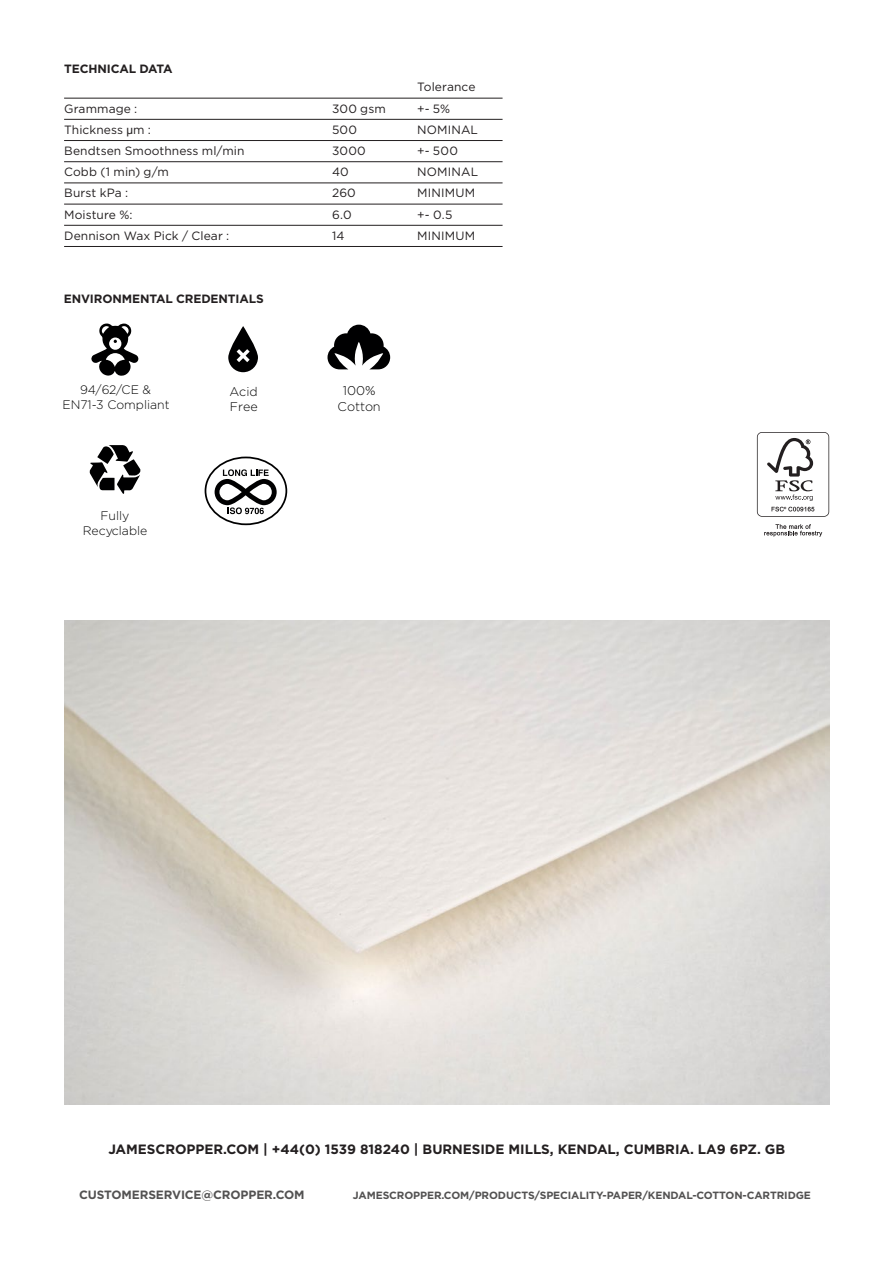
<style>
.page{position:relative;width:893px;height:1263px;background:#fff}
.page>*{position:absolute;margin:0;border:0;box-sizing:border-box;transform-origin:0 0}
.t1{font:700 13.5px "Gotham";letter-spacing:-.005em;color:#231f20}
.t2{font:300 12.75px/15.3px "Gotham";color:#000001;text-align:center}
.t3{font:300 12.45px/15px "Gotham";color:#000001}
.t4{font:300 12.3px/14.7px "Gotham";color:#000001;text-align:center}
.t5{font:12px "Gotham";letter-spacing:.01em;color:#231f20}
.t6{font:700 12px "Gotham";letter-spacing:-.01em;color:#231f20}
.t7{font:700 12px "Gotham";letter-spacing:-.01em;color:#535252}
.t8{font:700 10.5px "Gotham";letter-spacing:-.01em;color:#535252}
.s1{font-family:"Arial Unicode MS"}
</style>
<div class="page">
<hr style="left:64px;top:98px;width:439px;height:1px;background:#231f20">
<hr style="left:64px;top:119px;width:439px;height:1px;background:#231f20">
<hr style="left:64px;top:140px;width:439px;height:1px;background:#231f20">
<hr style="left:64px;top:161px;width:439px;height:1px;background:#231f20">
<hr style="left:64px;top:183px;width:439px;height:1px;background:#231f20">
<hr style="left:64px;top:204px;width:439px;height:1px;background:#231f20">
<hr style="left:64px;top:225px;width:439px;height:1px;background:#231f20">
<hr style="left:64px;top:246px;width:439px;height:1px;background:#231f20">
<svg style="left:89px;top:445px;width:52px;height:49px"></svg>
<svg style="left:228px;top:326px;width:30px;height:46px"></svg>
<svg style="left:91px;top:323px;width:48px;height:53px"></svg>
<svg style="left:327px;top:325px;width:63px;height:44px"></svg>
<svg style="left:205px;top:457px;width:82px;height:68px"></svg>
<svg style="left:757px;top:432px;width:72px;height:85px"></svg>
<svg style="left:764px;top:524px;width:58px;height:13px"></svg>
<p class="t6" style="left:64px;top:61px;width:110px">TECHNICAL DATA</p>
<p class="t5" style="left:417px;top:79px;width:60px">Tolerance</p>
<p class="t5" style="left:64px;top:101px;width:75px">Grammage :</p>
<p class="t5" style="left:332px;top:101px;width:55px">300 gsm</p>
<p class="t5" style="left:417px;top:101px;width:35px">+- 5%</p>
<p class="t5" style="left:64px;top:122px;width:88px">Thickness <span class="s1">μ</span>m :</p>
<p class="t5" style="left:332px;top:122px;width:26px">500</p>
<p class="t5" style="left:417px;top:122px;width:62px">NOMINAL</p>
<p class="t5" style="left:64px;top:143px;width:182px">Bendtsen Smoothness ml/min</p>
<p class="t5" style="left:332px;top:143px;width:35px">3000</p>
<p class="t5" style="left:417px;top:143px;width:42px">+- 500</p>
<p class="t5" style="left:64px;top:164px;width:106px">Cobb (1 min) g/m</p>
<p class="t5" style="left:332px;top:164px;width:18px">40</p>
<p class="t5" style="left:417px;top:164px;width:62px">NOMINAL</p>
<p class="t5" style="left:64px;top:185px;width:65px">Burst kPa :</p>
<p class="t5" style="left:332px;top:185px;width:25px">260</p>
<p class="t5" style="left:417px;top:185px;width:60px">MINIMUM</p>
<p class="t5" style="left:64px;top:207px;width:70px">Moisture %:</p>
<p class="t5" style="left:332px;top:207px;width:21px">6.0</p>
<p class="t5" style="left:417px;top:207px;width:37px">+- 0.5</p>
<p class="t5" style="left:64px;top:228px;width:167px">Dennison Wax Pick / Clear :</p>
<p class="t5" style="left:332px;top:228px;width:14px">14</p>
<p class="t5" style="left:417px;top:228px;width:60px">MINIMUM</p>
<p class="t6" style="left:64px;top:291px;width:202px">ENVIRONMENTAL CREDENTIALS</p>
<p class="t4" style="left:63px;top:382px;width:109px">94/62/CE &amp;<br>EN71-3 Compliant</p>
<p class="t2" style="left:338px;top:383px;width:45px">100%<br>Cotton</p>
<p class="t3" style="left:229px;top:383px;width:30px">Acid<br>Free</p>
<p class="t4" style="left:83px;top:508px;width:66px">Fully<br>Recyclable</p>
<p class="t1" style="left:108px;top:1140px;width:678px">JAMESCROPPER.COM | +44(0) 1539 818240 | BURNESIDE MILLS, KENDAL, CUMBRIA. LA9 6PZ. GB</p>
<p class="t7" style="left:79px;top:1187px;width:227px">CUSTOMERSERVICE@CROPPER.COM</p>
<p class="t8" style="left:353px;top:1188px;width:459px">JAMESCROPPER.COM/PRODUCTS/SPECIALITY-PAPER/KENDAL-COTTON-CARTRIDGE</p>
</div>
